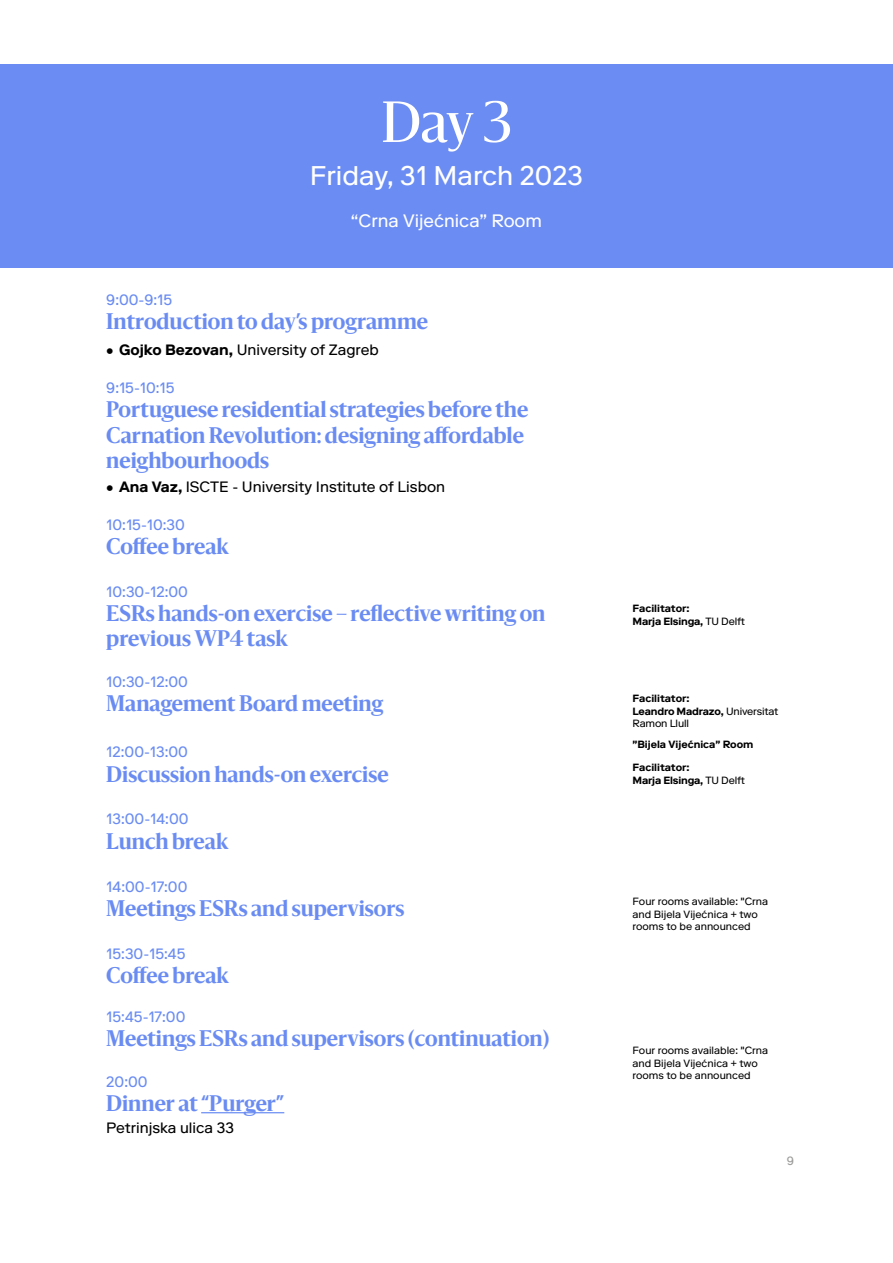
<style>
.page{position:relative;width:893px;height:1263px;background:#fff}
.page>*{position:absolute;margin:0;border:0;box-sizing:border-box;transform-origin:0 0}
.t1{font:54px "Sanomat";color:#fff}
.t2{font:27px "Riforma LL";color:#fff}
.t3{font:700 21px/25.2px "Sanomat";color:#6a8cf2}
.t4{font:18px "Riforma LL";color:#fff}
.t5{font:15px "Riforma LL";color:#6a8cf2}
.t6{font:15px "Riforma LL";color:#000}
.t7{font:12px "Riforma LL";color:#9b9b9a}
.t8{font:700 10.5px/12.6px "Riforma LL";letter-spacing:-.005em;color:#000}
.t9{font:10.5px/12.6px "Riforma LL";color:#000}
.s1{font-weight:700}
.s2{font-weight:400}
</style>
<div class="page">
<div style="left:0;top:65px;width:893px;height:203px;background:#6b8cf2"></div>
<hr style="left:201px;top:1112px;width:83px;height:1px;background:#6a8cf2">
<h1 class="t1" style="left:381px;top:83px;width:132px">Day 3</h1>
<p class="t2" style="left:310px;top:158px;width:274px">Friday, 31 March 2023</p>
<p class="t4" style="left:351px;top:209px;width:193px">“Crna Vijećnica” Room</p>
<p class="t5" style="left:106px;top:290px;width:67px">9:00-9:15</p>
<p class="t6" style="left:106px;top:340px;width:274px"><span class="s1">• Gojko Bezovan,</span> University of Zagreb</p>
<p class="t3" style="left:106px;top:307px;width:323px">Introduction to day’s programme</p>
<p class="t5" style="left:106px;top:378px;width:70px">9:15-10:15</p>
<p class="t3" style="left:106px;top:395px;width:423px">Portuguese residential strategies before the<br>Carnation Revolution: designing affordable neighbourhoods</p>
<p class="t6" style="left:106px;top:477px;width:340px"><span class="s1">• Ana Vaz,</span> ISCTE - University Institute of Lisbon</p>
<p class="t5" style="left:106px;top:515px;width:80px">10:15-10:30</p>
<p class="t3" style="left:106px;top:532px;width:124px">Coffee break</p>
<p class="t5" style="left:106px;top:582px;width:83px">10:30-12:00</p>
<p class="t3" style="left:106px;top:599px;width:441px">ESRs hands-on exercise – reflective writing on previous WP4 task</p>
<p class="t5" style="left:106px;top:672px;width:83px">10:30-12:00</p>
<p class="t3" style="left:106px;top:689px;width:279px">Management Board meeting</p>
<p class="t5" style="left:106px;top:743px;width:83px">12:00-13:00</p>
<p class="t3" style="left:106px;top:759px;width:284px">Discussion hands-on exercise</p>
<p class="t5" style="left:106px;top:810px;width:84px">13:00-14:00</p>
<p class="t3" style="left:106px;top:826px;width:124px">Lunch break</p>
<p class="t5" style="left:106px;top:877px;width:83px">14:00-17:00</p>
<p class="t3" style="left:106px;top:893px;width:300px">Meetings ESRs and supervisors</p>
<p class="t5" style="left:106px;top:944px;width:81px">15:30-15:45</p>
<p class="t3" style="left:106px;top:961px;width:124px">Coffee break</p>
<p class="t5" style="left:106px;top:1007px;width:81px">15:45-17:00</p>
<p class="t3" style="left:106px;top:1024px;width:445px">Meetings ESRs and supervisors (continuation)</p>
<p class="t5" style="left:106px;top:1072px;width:43px">20:00</p>
<p class="t3" style="left:106px;top:1089px;width:179px">Dinner at “Purger”</p>
<p class="t6" style="left:106px;top:1118px;width:129px">Petrinjska ulica 33</p>
<p class="t8" style="left:632px;top:602px;width:114px">Facilitator:<br>Marja Elsinga, <span class="s2">TU Delft</span></p>
<p class="t8" style="left:632px;top:692px;width:147px">Facilitator:<br>Leandro Madrazo, <span class="s2">Universitat<br>Ramon Llull</span></p>
<p class="t8" style="left:632px;top:738px;width:122px">"Bijela Vijećnica" Room</p>
<p class="t8" style="left:632px;top:761px;width:114px">Facilitator:<br>Marja Elsinga, <span class="s2">TU Delft</span></p>
<p class="t9" style="left:632px;top:895px;width:137px">Four rooms available: "Crna and Bijela Vijećnica + two rooms to be announced</p>
<p class="t9" style="left:632px;top:1044px;width:137px">Four rooms available: "Crna and Bijela Vijećnica + two rooms to be announced</p>
<p class="t7" style="left:787px;top:1153px;width:9px">9</p>
</div>
